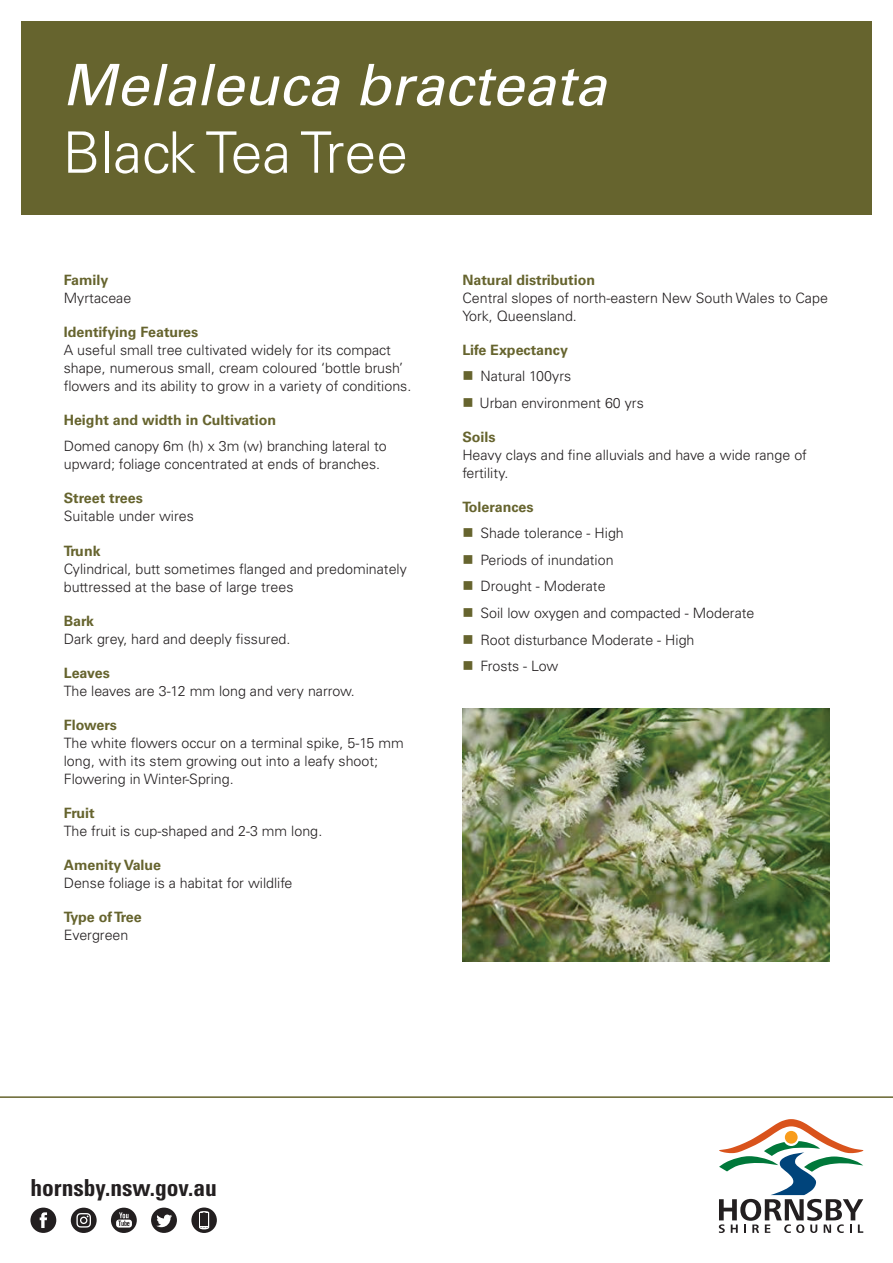
<style>
.page{position:relative;width:893px;height:1263px;background:#fff}
.page>*{position:absolute;margin:0;border:0;box-sizing:border-box;transform-origin:0 0}
.t1{font:italic 57.3px "Univers LT Std";color:#fff}
.t2{font:300 57.3px "Univers LT Std";color:#fff}
.t3{font:700 condensed 23.4px "Univers LT Std";color:#231f20}
.t4{font:300 14.25px/18px "Univers LT Std";color:#231f20}
.t5{font:700 14.25px "Univers LT Std";color:#66642e}
</style>
<div class="page">
<div style="left:21px;top:21px;width:851px;height:194px;background:#66642e"></div>
<svg style="left:719px;top:1119px;width:144px;height:114px"></svg>
<svg style="left:30px;top:1207px;width:26px;height:26px"></svg>
<svg style="left:111px;top:1207px;width:26px;height:26px"></svg>
<svg style="left:191px;top:1207px;width:26px;height:26px"></svg>
<svg style="left:151px;top:1207px;width:26px;height:26px"></svg>
<svg style="left:71px;top:1207px;width:26px;height:26px"></svg>
<hr style="left:0;top:1096px;width:893px;height:2px;background:#66642e">
<img style="left:462px;top:708px;width:367px;height:253px">
<h1 class="t1" style="left:62px;top:51px;width:545px">Melaleuca bracteata</h1>
<h1 class="t2" style="left:62px;top:118px;width:347px">Black Tea Tree</h1>
<p class="t5" style="left:64px;top:271px;width:46px">Family</p>
<p class="t4" style="left:64px;top:289px;width:69px">Myrtaceae</p>
<p class="t5" style="left:64px;top:323px;width:136px">Identifying Features</p>
<p class="t4" style="left:64px;top:341px;width:349px">A useful small tree cultivated widely for its compact shape, numerous small, cream coloured ‘bottle brush’ flowers and its ability to grow in a variety of conditions.</p>
<p class="t5" style="left:64px;top:411px;width:214px">Height and width in Cultivation</p>
<p class="t4" style="left:64px;top:437px;width:324px">Domed canopy 6m (h) x 3m (w) branching lateral to upward; foliage concentrated at ends of branches.</p>
<p class="t5" style="left:64px;top:490px;width:81px">Street trees</p>
<p class="t4" style="left:64px;top:507px;width:132px">Suitable under wires</p>
<p class="t5" style="left:64px;top:542px;width:38px">Trunk</p>
<p class="t4" style="left:64px;top:559px;width:345px">Cylindrical, butt sometimes flanged and predominately buttressed at the base of large trees</p>
<p class="t5" style="left:64px;top:612px;width:32px">Bark</p>
<p class="t4" style="left:64px;top:630px;width:228px">Dark grey, hard and deeply fissured.</p>
<p class="t5" style="left:64px;top:664px;width:48px">Leaves</p>
<p class="t4" style="left:64px;top:682px;width:293px">The leaves are 3-12 mm long and very narrow.</p>
<p class="t5" style="left:64px;top:716px;width:55px">Flowers</p>
<p class="t4" style="left:64px;top:734px;width:341px">The white flowers occur on a terminal spike, 5-15 mm long, with its stem growing out into a leafy shoot;<br>Flowering in Winter-Spring.</p>
<p class="t5" style="left:64px;top:805px;width:32px">Fruit</p>
<p class="t4" style="left:64px;top:822px;width:260px">The fruit is cup-shaped and 2-3 mm long.</p>
<p class="t5" style="left:64px;top:857px;width:99px">Amenity Value</p>
<p class="t4" style="left:64px;top:874px;width:230px">Dense foliage is a habitat for wildlife</p>
<p class="t5" style="left:64px;top:909px;width:79px">Type of Tree</p>
<p class="t4" style="left:64px;top:926px;width:66px">Evergreen</p>
<p class="t5" style="left:462px;top:271px;width:134px">Natural distribution</p>
<p class="t4" style="left:462px;top:289px;width:367px">Central slopes of north-eastern New South Wales to Cape<br>York, Queensland.</p>
<p class="t5" style="left:462px;top:341px;width:107px">Life Expectancy</p>
<p class="t4" style="left:479px;top:363px;width:166px;line-height:26.5px">Natural 100yrs<br>Urban environment 60 yrs</p>
<p class="t5" style="left:462px;top:428px;width:35px">Soils</p>
<p class="t4" style="left:462px;top:446px;width:346px">Heavy clays and fine alluvials and have a wide range of fertility.</p>
<p class="t5" style="left:462px;top:499px;width:73px">Tolerances</p>
<p class="t4" style="left:480px;top:520px;width:275px;line-height:26.5px">Shade tolerance - High<br>Periods of inundation<br>Drought - Moderate<br>Soil low oxygen and compacted - Moderate<br>Root disturbance Moderate - High<br>Frosts - Low</p>
<h2 class="t3" style="left:30px;top:1173px;width:188px">hornsby.nsw.gov.au</h2>
</div>
